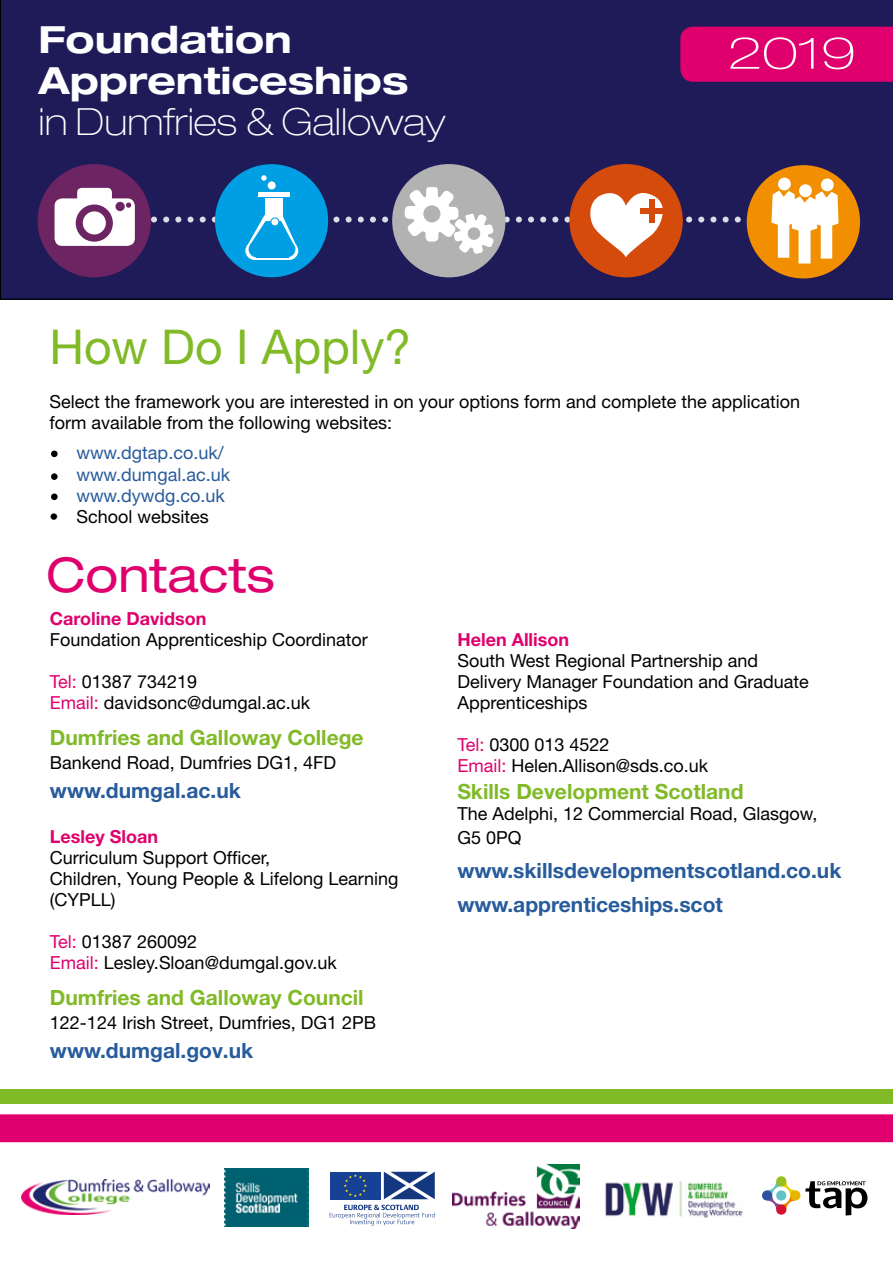
<style>
.page{position:relative;width:893px;height:1263px;background:#fff}
.page>*{position:absolute;margin:0;border:0;box-sizing:border-box;transform-origin:0 0}
.t1{font:48px "Helvetica Neue LT Pro";color:#80ba27}
.t2{font:expanded 48px "Helvetica Neue LT Pro";color:#df006e}
.t3{font:100 expanded 43.5px "Helvetica Neue LT Pro";color:#fff;scale:1.25 1}
.t4{font:700 expanded 37.5px/41px "Helvetica Neue LT Pro";color:#fff}
.t5{font:100 expanded 37.5px "Helvetica Neue LT Pro";color:#fff}
.t6{font:700 21px/33.8px "Helvetica Neue LT Pro";color:#275b9b}
.t7{font:700 21px "Helvetica Neue LT Pro";color:#80ba27}
.t8{font:18px/21px "Helvetica Neue LT Pro";color:#000}
.t9{font:18px "Helvetica Neue LT Pro";color:#275b9b}
.t10{font:700 18px "Helvetica Neue LT Pro";color:#df006e}
.s1{color:#fff}
.s2{color:#df006e}
</style>
<div class="page">
<div style="left:0;top:0;width:893px;height:300px;background:#1e1b58"></div>
<div style="left:572px;top:166px;width:109px;height:109px;background:#d54b0b;border-radius:50%"></div>
<div style="left:569px;top:164px;width:114px;height:113px;border:4px solid #d54b0b;border-radius:50%"></div>
<div style="left:40px;top:166px;width:109px;height:109px;background:#6d2463;border-radius:50%"></div>
<div style="left:38px;top:164px;width:113px;height:113px;border:4px solid #6d2463;border-radius:50%"></div>
<div style="left:55px;top:198px;width:80px;height:48px;background:#fff;border-radius:8px"></div>
<div style="left:749px;top:167px;width:109px;height:109px;background:#f18f00;border-radius:50%"></div>
<div style="left:747px;top:165px;width:113px;height:113px;border:4px solid #f18f00;border-radius:50%"></div>
<div style="left:821px;top:178px;width:13px;height:13px;background:#fff;border-radius:50%"></div>
<div style="left:778px;top:178px;width:13px;height:12px;background:#fff;border-radius:50%"></div>
<svg style="left:799px;top:184px;width:13px;height:13px"></svg>
<div style="left:217px;top:166px;width:109px;height:109px;background:#009fe3;border-radius:50%"></div>
<div style="left:215px;top:164px;width:113px;height:113px;border:4px solid #009fe3;border-radius:50%"></div>
<div style="left:268px;top:181px;width:8px;height:8px;background:#fff;border-radius:50%"></div>
<svg style="left:261px;top:175px;width:6px;height:6px"></svg>
<div style="left:394px;top:166px;width:109px;height:109px;background:#b3b2b2;border-radius:50%"></div>
<div style="left:392px;top:164px;width:113px;height:113px;border:4px solid #b3b2b2;border-radius:50%"></div>
<svg style="left:57px;top:188px;width:781px;height:76px"></svg>
<div style="left:0;top:1114px;width:893px;height:28px;background:#df006e"></div>
<div style="left:0;top:1089px;width:893px;height:15px;background:#80ba27"></div>
<img style="left:224px;top:1169px;width:85px;height:57px">
<img style="left:452px;top:1164px;width:128px;height:64px">
<img style="left:605px;top:1181px;width:138px;height:37px">
<svg style="left:762px;top:1176px;width:105px;height:39px"></svg>
<img style="left:22px;top:1179px;width:188px;height:35px">
<svg style="left:384px;top:1172px;width:51px;height:27px"></svg>
<div style="left:330px;top:1172px;width:51px;height:27px;background:#164194"></div>
<svg style="left:344px;top:1174px;width:23px;height:23px"></svg>
<svg style="left:330px;top:1205px;width:105px;height:20px"></svg>
<div style="left:680px;top:27px;width:213px;height:55px;background:#df006e"></div>
<div style="left:51px;top:493px;width:7px;height:7px;background:#000;border-radius:50%"></div>
<div style="left:51px;top:473px;width:7px;height:7px;background:#000;border-radius:50%"></div>
<div style="left:51px;top:450px;width:7px;height:7px;background:#000;border-radius:50%"></div>
<h3 class="t4" style="left:39px;top:18px;width:371px">Foundation<br>Apprenticeships</h3>
<h3 class="t5" style="left:39px;top:99px;width:408px">in Dumfries &amp; Galloway</h3>
<h2 class="t3" style="left:727px;top:26px;width:105px">2019</h2>
<h1 class="t1" style="left:49px;top:318px;width:363px">How Do I Apply?</h1>
<p class="t8" style="left:49px;top:391px;width:752px">Select the framework you are interested in on your options form and complete the application form available from the following websites:</p>
<p class="t9" style="left:49px;top:442px;width:176px"><span class="s1">•</span> www.dgtap.co.uk/</p>
<p class="t9" style="left:49px;top:463px;width:182px"><span class="s1">•</span> www.dumgal.ac.uk</p>
<p class="t9" style="left:49px;top:485px;width:177px"><span class="s1">•</span> www.dywdg.co.uk</p>
<p class="t8" style="left:49px;top:506px;width:161px">• School websites</p>
<h1 class="t2" style="left:46px;top:544px;width:230px">Contacts</h1>
<p class="t10" style="left:50px;top:608px;width:158px">Caroline Davidson</p>
<p class="t8" style="left:50px;top:629px;width:319px">Foundation Apprenticeship Coordinator</p>
<p class="t8" style="left:50px;top:671px;width:262px"><span class="s2">Tel:</span> 01387 734219<br><span class="s2">Email:</span> davidsonc@dumgal.ac.uk</p>
<p class="t7" style="left:50px;top:724px;width:315px">Dumfries and Galloway College</p>
<p class="t8" style="left:50px;top:752px;width:288px">Bankend Road, Dumfries DG1, 4FD</p>
<p class="t6" style="left:50px;top:773px;width:192px">www.dumgal.ac.uk</p>
<p class="t10" style="left:50px;top:826px;width:110px">Lesley Sloan</p>
<p class="t8" style="left:50px;top:847px;width:350px">Curriculum Support Officer,<br>Children, Young People &amp; Lifelong Learning (CYPLL)</p>
<p class="t8" style="left:50px;top:931px;width:288px"><span class="s2">Tel:</span> 01387 260092<br><span class="s2">Email:</span> Lesley.Sloan@dumgal.gov.uk</p>
<p class="t7" style="left:50px;top:984px;width:315px">Dumfries and Galloway Council</p>
<p class="t8" style="left:50px;top:1011px;width:328px">122-124 Irish Street, Dumfries, DG1 2PB</p>
<p class="t6" style="left:50px;top:1033px;width:205px">www.dumgal.gov.uk</p>
<p class="t10" style="left:457px;top:629px;width:113px">Helen Allison</p>
<p class="t8" style="left:457px;top:650px;width:353px">South West Regional Partnership and<br>Delivery Manager Foundation and Graduate<br>Apprenticeships</p>
<p class="t8" style="left:457px;top:734px;width:252px"><span class="s2">Tel:</span> 0300 013 4522<br><span class="s2">Email:</span> Helen.Allison@sds.co.uk</p>
<p class="t7" style="left:457px;top:779px;width:288px">Skills Development Scotland</p>
<p class="t8" style="left:457px;top:802px;width:362px;line-height:24px">The Adelphi, 12 Commercial Road, Glasgow,<br>G5 0PQ</p>
<p class="t6" style="left:457px;top:853px;width:386px">www.skillsdevelopmentscotland.co.uk www.apprenticeships.scot</p>
</div>
